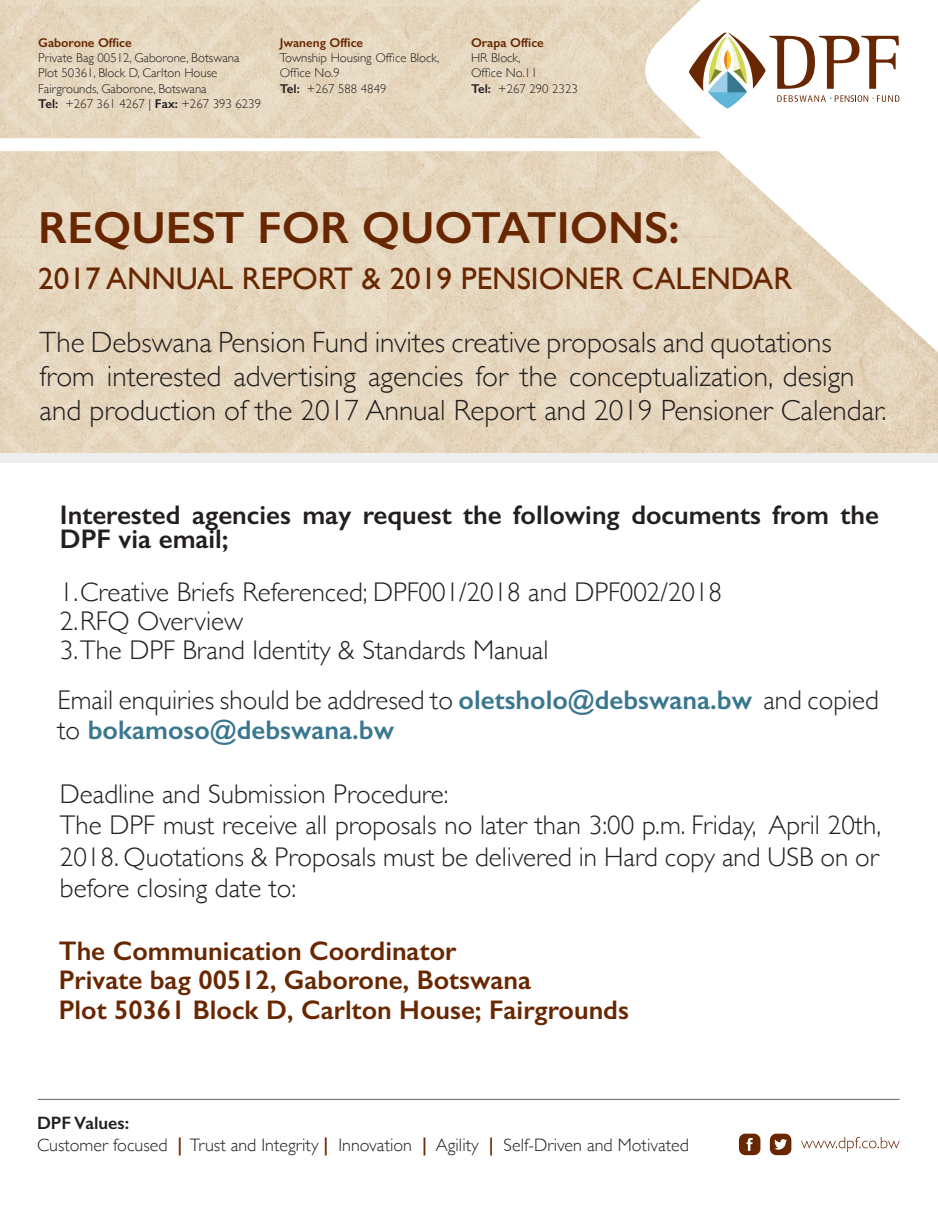
<style>
.page{position:relative;width:938px;height:1212px;background:#fff}
.page>*{position:absolute;margin:0;border:0;box-sizing:border-box;transform-origin:0 0}
.t1{font:600 45.23px "Gill Sans";color:#682700}
.t2{font:31.28px "Gill Sans";color:#682700}
.t3{font:300 29.25px/33.8px "Gill Sans";color:#231f20}
.t4{font:300 27px/31.5px "Gill Sans";color:#231f20}
.t5{font:600 27px "Gill Sans";color:#682700}
.t6{font:600 27px/23.6px "Gill Sans";color:#231f20}
.t7{font:300 18px "Gill Sans";color:#231f20}
.t8{font:600 18px "Gill Sans";color:#231f20}
.t9{font:300 12.83px "Gill Sans";color:#231f20}
.t10{font:600 12.83px "Gill Sans";color:#682700}
.s1{font-weight:600}
.s2{font-weight:600;color:#39778f}
.s3{font-weight:600;color:#682700}
</style>
<div class="page">
<svg style="left:0;top:0;width:938px;height:453px"></svg>
<div style="left:0;top:453px;width:938px;height:10px;background:#eeeeef"></div>
<hr style="left:38px;top:1099px;width:861px;height:1px;background:#636366">
<svg style="left:801px;top:1137px;width:98px;height:15px"></svg>
<svg style="left:739px;top:1133px;width:21px;height:22px"></svg>
<svg style="left:770px;top:1133px;width:21px;height:22px"></svg>
<p class="t10" style="left:38px;top:34px;width:95px">Gaborone Office</p>
<p class="t9" style="left:38px;top:48px;width:203px">Private Bag 00512, Gaborone, Botswana</p>
<p class="t9" style="left:38px;top:63px;width:181px">Plot 50361, Block D, Carlton House</p>
<p class="t9" style="left:38px;top:78px;width:170px">Fairgrounds, Gaborone, Botswana</p>
<p class="t9" style="left:38px;top:94px;width:224px"><span class="s1">Tel:</span> +267 361 4267 | <span class="s1">Fax:</span> +267 393 6239</p>
<p class="t10" style="left:280px;top:34px;width:85px">Jwaneng Office</p>
<p class="t9" style="left:280px;top:48px;width:161px">Township Housing Office Block,</p>
<p class="t9" style="left:280px;top:63px;width:61px">Office No.9</p>
<p class="t9" style="left:280px;top:78px;width:108px"><span class="s1">Tel:</span> +267 588 4849</p>
<p class="t10" style="left:471px;top:34px;width:74px">Orapa Office</p>
<p class="t9" style="left:471px;top:48px;width:51px">HR Block,</p>
<p class="t9" style="left:471px;top:63px;width:68px">Office No.11</p>
<p class="t9" style="left:471px;top:78px;width:108px"><span class="s1">Tel:</span> +267 290 2323</p>
<p class="t1" style="left:38px;top:200px;width:643px">REQUEST FOR QUOTATIONS:</p>
<p class="t2" style="left:38px;top:260px;width:755px">2017 ANNUAL REPORT &amp; 2019 PENSIONER CALENDAR</p>
<p class="t3" style="left:40px;top:324px;width:848px">The Debswana Pension Fund invites creative proposals and quotations from interested advertising agencies for the conceptualization, design and production of the 2017 Annual Report and 2019 Pensioner Calendar.</p>
<p class="t6" style="left:60px;top:503px;width:820px">Interested agencies may request the following documents from the<br>DPF via email;</p>
<p class="t4" style="left:60px;top:575px;width:663px">1.Creative Briefs Referenced; DPF001/2018 and DPF002/2018</p>
<p class="t4" style="left:60px;top:604px;width:185px">2.RFQ Overview</p>
<p class="t4" style="left:60px;top:633px;width:490px">3.The DPF Brand Identity &amp; Standards Manual</p>
<p class="t4" style="left:57px;top:685px;width:823px;line-height:29.2px">Email enquiries should be addresed to <span class="s2">oletsholo@debswana.bw</span> and copied to <span class="s2">bokamoso@debswana.bw</span></p>
<p class="t4" style="left:60px;top:777px;width:390px">Deadline and Submission Procedure:</p>
<p class="t4" style="left:60px;top:808px;width:822px;text-align:justify">The DPF must receive all proposals no later than 3:00 p.m. Friday, April 20th, 2018. Quotations &amp; Proposals must be delivered in Hard copy and USB on or before closing date to:</p>
<p class="t5" style="left:59px;top:934px;width:399px">The Communication Coordinator</p>
<p class="t5" style="left:59px;top:964px;width:474px">Private bag 00512, Gaborone, Botswana</p>
<p class="t5" style="left:59px;top:993px;width:572px">Plot 50361 Block D, Carlton House; Fairgrounds</p>
<p class="t8" style="left:37px;top:1112px;width:94px">DPF Values:</p>
<p class="t7" style="left:37px;top:1131px;width:653px">Customer focused <span class="s3">|</span> Trust and Integrity <span class="s3">|</span> Innovation <span class="s3">|</span> Agility <span class="s3">|</span> Self-Driven and Motivated</p>
</div>
